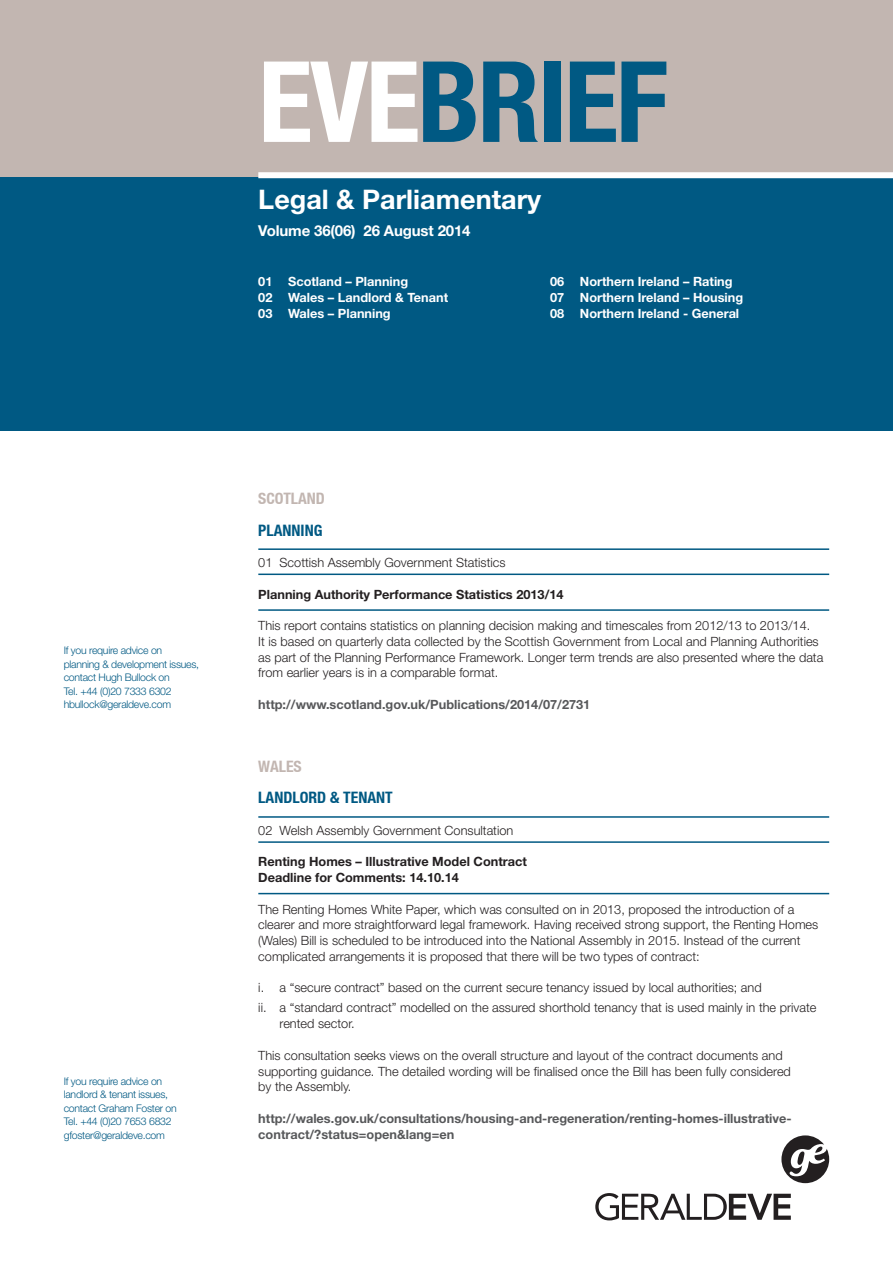
<style>
.page{position:relative;width:893px;height:1263px;background:#fff}
.page>*{position:absolute;margin:0;border:0;box-sizing:border-box;transform-origin:0 0}
.t1{font:700 condensed 112.5px "Helvetica Neue LT";letter-spacing:-.02em;color:#005983}
.t2{font:700 27px "Helvetica Neue";color:#fff}
.t3{font:700 condensed 15.75px "Helvetica Neue LT";color:#005983}
.t4{font:700 condensed 15.75px "Helvetica Neue LT";color:#c2b6b1}
.t5{font:700 15px "Helvetica Neue";letter-spacing:-.01em;color:#fff}
.t6{font:300 12.75px/15.8px "Helvetica Neue";color:#231f20}
.t7{font:700 12.75px/15.8px "Helvetica Neue";color:#57585a}
.t8{font:700 12.75px "Helvetica Neue";color:#fff}
.t9{font:700 12.75px/15.8px "Helvetica Neue";color:#231f20}
.t10{font:300 10.5px "Helvetica Neue";letter-spacing:-.025em;color:#005983}
.s1{color:#fff}
</style>
<div class="page">
<div style="left:0;top:176px;width:893px;height:255px;background:#005983"></div>
<div style="left:0;top:0;width:893px;height:176px;background:#c2b6b1"></div>
<div style="left:258px;top:172px;width:635px;height:6px;background:#fff"></div>
<svg style="left:781px;top:1135px;width:48px;height:48px"></svg>
<svg style="left:595px;top:1193px;width:196px;height:27px"></svg>
<hr style="left:258px;top:548px;width:571px;height:2px;background:#005983">
<hr style="left:258px;top:573px;width:571px;height:2px;background:#005983">
<hr style="left:258px;top:609px;width:571px;height:2px;background:#005983">
<hr style="left:258px;top:816px;width:571px;height:2px;background:#005983">
<hr style="left:258px;top:841px;width:571px;height:2px;background:#005983">
<hr style="left:258px;top:893px;width:571px;height:1px;background:#005983">
<p class="t1" style="left:258px;top:34px;width:411px"><span class="s1">EVE</span>BRIEF</p>
<p class="t2" style="left:258px;top:182px;width:284px">Legal &amp; Parliamentary</p>
<p class="t5" style="left:258px;top:221px;width:214px">Volume 36(06) 26 August 2014</p>
<p class="t8" style="left:258px;top:274px;width:151px">01 Scotland – Planning</p>
<p class="t8" style="left:258px;top:290px;width:191px">02 Wales – Landlord &amp; Tenant</p>
<p class="t8" style="left:258px;top:305px;width:134px">03 Wales – Planning</p>
<p class="t8" style="left:550px;top:274px;width:184px">06 Northern Ireland – Rating</p>
<p class="t8" style="left:550px;top:290px;width:195px">07 Northern Ireland – Housing</p>
<p class="t8" style="left:550px;top:305px;width:191px">08 Northern Ireland - General</p>
<p class="t10" style="left:64px;top:644px;width:100px">If you require advice on</p>
<p class="t10" style="left:64px;top:658px;width:137px">planning &amp; development issues,</p>
<p class="t10" style="left:64px;top:671px;width:108px">contact Hugh Bullock on</p>
<p class="t10" style="left:64px;top:685px;width:109px">Tel. +44 (0)20 7333 6302</p>
<p class="t10" style="left:64px;top:698px;width:109px">hbullock@geraldeve.com</p>
<p class="t10" style="left:64px;top:1074px;width:100px">If you require advice on</p>
<p class="t10" style="left:64px;top:1088px;width:106px">landlord &amp; tenant issues,</p>
<p class="t10" style="left:64px;top:1101px;width:115px">contact Graham Foster on</p>
<p class="t10" style="left:64px;top:1115px;width:109px">Tel. +44 (0)20 7653 6832</p>
<p class="t10" style="left:64px;top:1128px;width:103px">gfoster@geraldeve.com</p>
<p class="t4" style="left:258px;top:489px;width:68px">SCOTLAND</p>
<p class="t3" style="left:258px;top:520px;width:66px">PLANNING</p>
<p class="t6" style="left:258px;top:554px;width:249px">01 Scottish Assembly Government Statistics</p>
<p class="t9" style="left:258px;top:586px;width:307px">Planning Authority Performance Statistics 2013/14</p>
<p class="t6" style="left:258px;top:617px;width:566px">This report contains statistics on planning decision making and timescales from 2012/13 to 2013/14.<br>It is based on quarterly data collected by the Scottish Government from Local and Planning Authorities as part of the Planning Performance Framework. Longer term trends are also presented where the data from earlier years is in a comparable format.</p>
<p class="t7" style="left:258px;top:696px;width:334px">http://www.scotland.gov.uk/Publications/2014/07/2731</p>
<p class="t4" style="left:258px;top:757px;width:45px">WALES</p>
<p class="t3" style="left:258px;top:788px;width:136px">LANDLORD &amp; TENANT</p>
<p class="t6" style="left:258px;top:822px;width:257px">02 Welsh Assembly Government Consultation</p>
<p class="t9" style="left:258px;top:854px;width:270px">Renting Homes – Illustrative Model Contract<br>Deadline for Comments: 14.10.14</p>
<p class="t6" style="left:258px;top:901px;width:562px">The Renting Homes White Paper, which was consulted on in 2013, proposed the introduction of a clearer and more straightforward legal framework. Having received strong support, the Renting Homes (Wales) Bill is scheduled to be introduced into the National Assembly in 2015. Instead of the current complicated arrangements it is proposed that there will be two types of contract:</p>
<p class="t6" style="left:258px;top:980px;width:505px">i. a “secure contract” based on the current secure tenancy issued by local authorities; and</p>
<p class="t6" style="left:280px;top:1000px;width:538px;text-indent:-21px">ii. a “standard contract” modelled on the assured shorthold tenancy that is used mainly in the private rented sector.</p>
<p class="t6" style="left:258px;top:1047px;width:534px">This consultation seeks views on the overall structure and layout of the contract documents and supporting guidance. The detailed wording will be finalised once the Bill has been fully considered by the Assembly.</p>
<p class="t7" style="left:258px;top:1110px;width:535px">http://wales.gov.uk/consultations/housing-and-regeneration/renting-homes-illustrative&shy;contract/?status=open&amp;lang=en</p>
</div>
